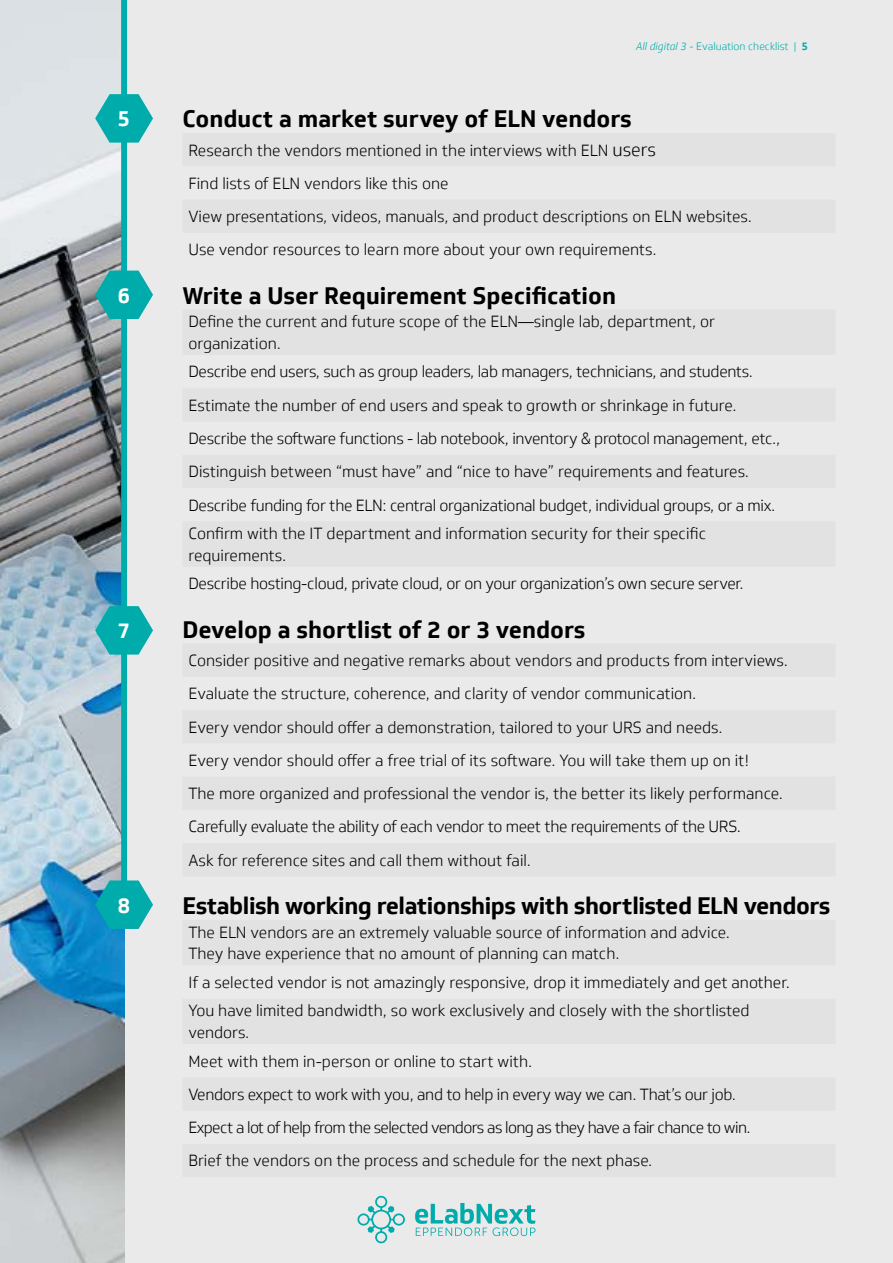
<style>
.page{position:relative;width:893px;height:1263px;background:#eaeaea}
.page>*{position:absolute;margin:0;border:0;box-sizing:border-box;transform-origin:0 0}
.t1{font:700 23.25px "Soleto";letter-spacing:-.01em;color:#000}
.t2{font:700 21px "Soleto";color:#fff}
.t3{font:300 15.75px/33.3px "Soleto";color:#000}
.t4{font:300 15.75px/33.3px "Soleto";letter-spacing:-.02em;color:#000}
.t5{font:300 10.5px "Soleto";color:#00abab}
.s1{font-style:italic}
.s2{font-weight:700}
.s3{font-size:18px}
</style>
<div class="page">
<svg style="left:357px;top:1196px;width:48px;height:47px"></svg>
<svg style="left:415px;top:1203px;width:120px;height:33px"></svg>
<img style="left:0;top:0;width:124px;height:1263px">
<div style="left:121px;top:0;width:6px;height:905px;background:#00abab"></div>
<svg style="left:95px;top:94px;width:58px;height:49px"></svg>
<svg style="left:95px;top:271px;width:58px;height:48px"></svg>
<svg style="left:95px;top:606px;width:58px;height:49px"></svg>
<svg style="left:95px;top:880px;width:58px;height:49px"></svg>
<h2 class="t2" style="left:118px;top:105px;width:14px">5</h2>
<h2 class="t2" style="left:118px;top:282px;width:14px">6</h2>
<h2 class="t2" style="left:118px;top:617px;width:14px">7</h2>
<h2 class="t2" style="left:118px;top:892px;width:14px">8</h2>
<p class="t5" style="left:636px;top:40px;width:173px"><span class="s1">All digital 3</span> - Evaluation checklist | <span class="s2">5</span></p>
<h1 class="t1" style="left:182px;top:104px;width:451px">Conduct a market survey of ELN vendors</h1>
<p class="t3" style="left:188px;top:134px;width:565px">Research the vendors mentioned in the interviews with ELN <span class="s3">users<br></span>Find lists of ELN vendors like this one<br>View presentations, videos, manuals, and product descriptions on ELN websites.<br>Use vendor resources to learn more about your own requirements.</p>
<h1 class="t1" style="left:182px;top:281px;width:435px">Write a User Requirement Specification</h1>
<p class="t3" style="left:188px;top:311px;width:528px;line-height:21.8px">Define the current and future scope of the ELN—single lab, department, or organization.</p>
<p class="t4" style="left:188px;top:355px;width:593px">Describe end users, such as group leaders, lab managers, technicians, and students.<br>Estimate the number of end users and speak to growth or shrinkage in future.<br>Describe the software functions - lab notebook, inventory &amp; protocol management, etc., Distinguish between “must have” and “nice to have” requirements and features.<br>Describe funding for the ELN: central organizational budget, individual groups, or a mix.</p>
<p class="t3" style="left:188px;top:523px;width:519px;line-height:21.8px">Confirm with the IT department and information security for their specific requirements.</p>
<p class="t4" style="left:188px;top:567px;width:557px">Describe hosting-cloud, private cloud, or on your organization’s own secure server.</p>
<h1 class="t1" style="left:182px;top:615px;width:404px">Develop a shortlist of 2 or 3 vendors</h1>
<p class="t3" style="left:188px;top:644px;width:601px">Consider positive and negative remarks about vendors and products from interviews.<br>Evaluate the structure, coherence, and clarity of vendor communication.<br>Every vendor should offer a demonstration, tailored to your URS and needs.<br>Every vendor should offer a free trial of its software. You will take them up on it!<br>The more organized and professional the vendor is, the better its likely performance.<br>Carefully evaluate the ability of each vendor to meet the requirements of the URS.<br>Ask for reference sites and call them without fail.</p>
<h1 class="t1" style="left:182px;top:891px;width:649px">Establish working relationships with shortlisted ELN vendors</h1>
<p class="t3" style="left:188px;top:921px;width:543px;line-height:21.8px">The ELN vendors are an extremely valuable source of information and advice.<br>They have experience that no amount of planning can match.</p>
<p class="t3" style="left:188px;top:968px;width:603px;line-height:28.5px">If a selected vendor is not amazingly responsive, drop it immediately and get another.<br>You have limited bandwidth, so work exclusively and closely with the shortlisted</p>
<p class="t3" style="left:188px;top:1018px;width:346px;line-height:28.5px">vendors.<br>Meet with them in-person or online to start with.</p>
<p class="t4" style="left:188px;top:1078px;width:564px">Vendors expect to work with you, and to help in every way we can. That’s our job.<br>Expect a lot of help from the selected vendors as long as they have a fair chance to win.<br>Brief the vendors on the process and schedule for the next phase.</p>
</div>
